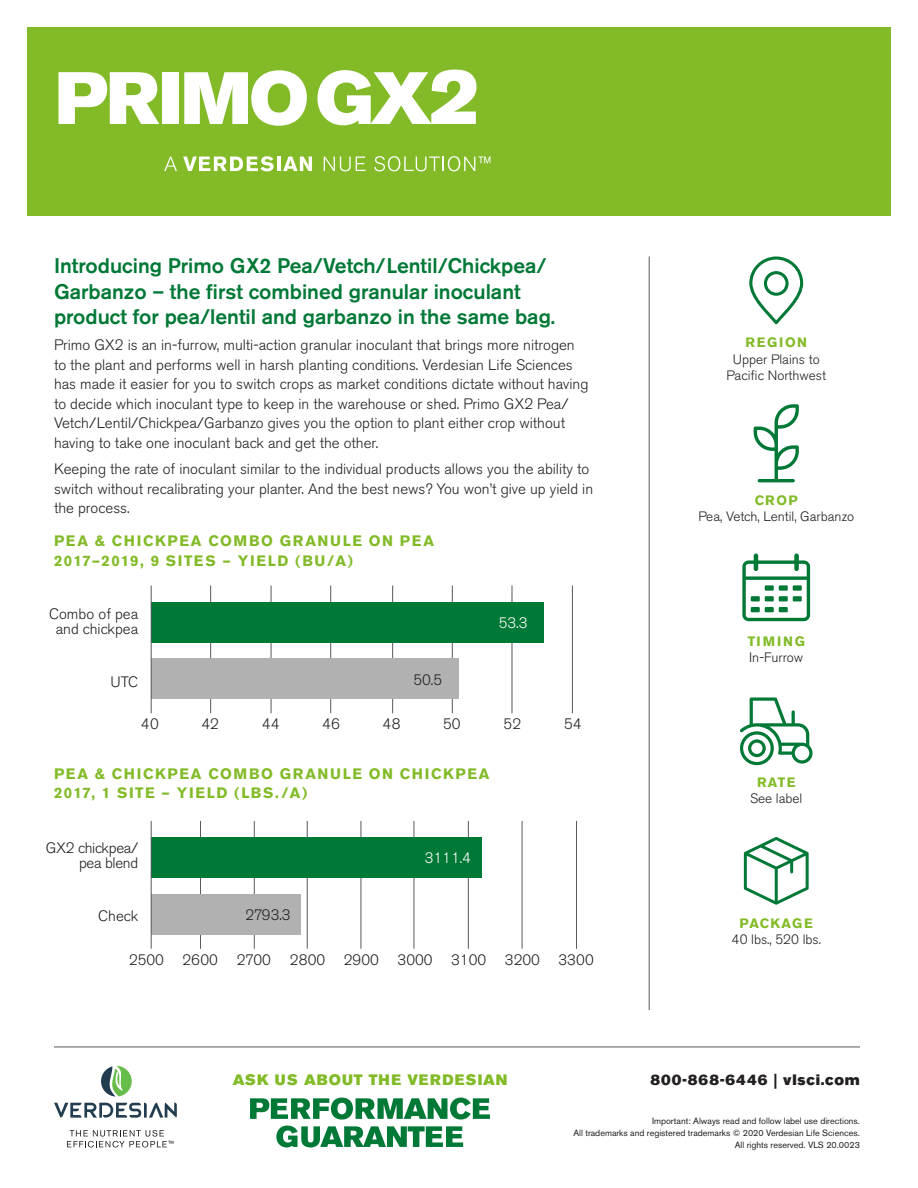
<style>
.page{position:relative;width:918px;height:1188px;background:#fff}
.page>*{position:absolute;margin:0;border:0;box-sizing:border-box;transform-origin:0 0}
.t1{font:500 21px/25.5px "Akzidenz Grotesk BE";color:#007836}
.t2{font:300 15px/19.5px "Akzidenz Grotesk BE";color:#231f20}
.t3{font:700 15px/19.5px "Akzidenz Grotesk BE";letter-spacing:.105em;color:#82bb27}
.t4{font:15px "Akzidenz Grotesk BE Super";letter-spacing:.08em;color:#82bb27}
.t5{font:15px "Akzidenz Grotesk BE Super";letter-spacing:.05em;color:#231f20}
.t6{font:300 15px/15px "Akzidenz Grotesk BE";letter-spacing:-.02em;color:#231f20;text-align:right}
.t7{font:300 15px "Akzidenz Grotesk BE";color:#fff}
.t8{font:300 13.5px/16.5px "Akzidenz Grotesk BE";color:#231f20;text-align:center}
.t9{font:700 13.5px "Akzidenz Grotesk BE";letter-spacing:.1em;color:#82bb27}
.t10{font:9px "Akzidenz Grotesk BE";color:#231f20}
.t11{font:9px "Akzidenz Grotesk Pro";color:#231f20}
</style>
<div class="page">
<div style="left:27px;top:27px;width:864px;height:189px;background:#82bb27"></div>
<svg style="left:58px;top:72px;width:101px;height:52px"></svg>
<div style="left:162px;top:72px;width:16px;height:52px;background:#fff"></div>
<svg style="left:184px;top:70px;width:123px;height:56px"></svg>
<svg style="left:317px;top:70px;width:160px;height:55px"></svg>
<svg style="left:164px;top:157px;width:13px;height:14px"></svg>
<svg style="left:183px;top:156px;width:91px;height:15px"></svg>
<hr style="left:277px;top:157px;width:4px;height:14px;background:#fff">
<svg style="left:283px;top:157px;width:29px;height:14px"></svg>
<svg style="left:324px;top:157px;width:42px;height:14px"></svg>
<svg style="left:374px;top:156px;width:116px;height:15px"></svg>
<hr style="left:649px;top:256px;width:1px;height:754px;background:#57585a">
<svg style="left:740px;top:697px;width:73px;height:68px"></svg>
<svg style="left:744px;top:837px;width:65px;height:68px"></svg>
<svg style="left:742px;top:553px;width:68px;height:68px"></svg>
<div style="left:779px;top:585px;width:9px;height:6px;background:#007836"></div>
<div style="left:793px;top:585px;width:9px;height:6px;background:#007836"></div>
<div style="left:793px;top:596px;width:9px;height:5px;background:#007836"></div>
<div style="left:779px;top:596px;width:9px;height:5px;background:#007836"></div>
<div style="left:779px;top:607px;width:9px;height:5px;background:#007836"></div>
<div style="left:765px;top:596px;width:9px;height:5px;background:#007836"></div>
<div style="left:765px;top:607px;width:9px;height:5px;background:#007836"></div>
<div style="left:751px;top:596px;width:9px;height:5px;background:#007836"></div>
<div style="left:751px;top:607px;width:9px;height:5px;background:#007836"></div>
<div style="left:765px;top:585px;width:9px;height:6px;background:#007836"></div>
<svg style="left:754px;top:404px;width:45px;height:78px"></svg>
<svg style="left:749px;top:256px;width:54px;height:68px"></svg>
<hr style="left:54px;top:1047px;width:806px;height:1px;background:#57585a">
<svg style="left:101px;top:1066px;width:31px;height:31px"></svg>
<svg style="left:54px;top:1103px;width:123px;height:15px"></svg>
<svg style="left:67px;top:1130px;width:106px;height:17px"></svg>
<svg style="left:250px;top:1098px;width:240px;height:22px"></svg>
<svg style="left:276px;top:1126px;width:187px;height:21px"></svg>
<hr style="left:271px;top:585px;width:1px;height:128px;background:#57585a">
<hr style="left:307px;top:821px;width:1px;height:128px;background:#57585a">
<hr style="left:210px;top:585px;width:1px;height:128px;background:#57585a">
<hr style="left:200px;top:821px;width:1px;height:128px;background:#57585a">
<hr style="left:254px;top:821px;width:1px;height:128px;background:#57585a">
<hr style="left:452px;top:585px;width:1px;height:128px;background:#57585a">
<hr style="left:468px;top:821px;width:1px;height:128px;background:#57585a">
<hr style="left:392px;top:585px;width:1px;height:128px;background:#57585a">
<hr style="left:414px;top:821px;width:1px;height:128px;background:#57585a">
<hr style="left:330px;top:585px;width:1px;height:128px;background:#57585a">
<hr style="left:361px;top:821px;width:1px;height:128px;background:#57585a">
<hr style="left:572px;top:585px;width:1px;height:128px;background:#57585a">
<hr style="left:576px;top:821px;width:1px;height:128px;background:#57585a">
<hr style="left:512px;top:585px;width:1px;height:128px;background:#57585a">
<hr style="left:522px;top:821px;width:1px;height:128px;background:#57585a">
<div style="left:152px;top:602px;width:392px;height:40px;background:#007836"></div>
<div style="left:152px;top:837px;width:330px;height:41px;background:#007836"></div>
<div style="left:152px;top:659px;width:307px;height:40px;background:#b1b1b1"></div>
<div style="left:152px;top:894px;width:149px;height:41px;background:#b1b1b1"></div>
<hr style="left:151px;top:585px;width:1px;height:128px;background:#57585a">
<hr style="left:151px;top:821px;width:1px;height:128px;background:#57585a">
<p class="t1" style="left:54px;top:253px;width:503px">Introducing Primo GX2 Pea/Vetch/Lentil/Chickpea/<br>Garbanzo – the first combined granular inoculant product for pea/lentil and garbanzo in the same bag.</p>
<p class="t2" style="left:54px;top:336px;width:536px">Primo GX2 is an in-furrow, multi-action granular inoculant that brings more nitrogen to the plant and performs well in harsh planting conditions. Verdesian Life Sciences has made it easier for you to switch crops as market conditions dictate without having to decide which inoculant type to keep in the warehouse or shed. Primo GX2 Pea/ Vetch/Lentil/Chickpea/Garbanzo gives you the option to plant either crop without having to take one inoculant back and get the other.</p>
<p class="t2" style="left:54px;top:460px;width:541px">Keeping the rate of inoculant similar to the individual products allows you the ability to switch without recalibrating your planter. And the best news? You won’t give up yield in the process.</p>
<p class="t3" style="left:54px;top:531px;width:382px">PEA &amp; CHICKPEA COMBO GRANULE ON PEA<br>2017–2019, 9 SITES – YIELD (BU/A)</p>
<p class="t2" style="left:49px;top:607px;width:91px;line-height:15px;text-align:center">Combo of pea and chickpea</p>
<p class="t2" style="left:110px;top:672px;width:29px">UTC</p>
<p class="t2" style="left:413px;top:670px;width:30px">50.5</p>
<p class="t7" style="left:499px;top:614px;width:30px">53.3</p>
<p class="t2" style="left:141px;top:715px;width:19px">40</p>
<p class="t2" style="left:202px;top:715px;width:19px">42</p>
<p class="t2" style="left:262px;top:715px;width:19px">44</p>
<p class="t2" style="left:322px;top:715px;width:19px">46</p>
<p class="t2" style="left:383px;top:715px;width:19px">48</p>
<p class="t2" style="left:443px;top:715px;width:19px">50</p>
<p class="t2" style="left:504px;top:715px;width:19px">52</p>
<p class="t2" style="left:564px;top:715px;width:19px">54</p>
<p class="t3" style="left:54px;top:764px;width:437px">PEA &amp; CHICKPEA COMBO GRANULE ON CHICKPEA<br>2017, 1 SITE – YIELD (LBS./A)</p>
<p class="t6" style="left:46px;top:841px;width:94px">GX2 chickpea/ pea blend</p>
<p class="t2" style="left:98px;top:906px;width:42px">Check</p>
<p class="t2" style="left:245px;top:905px;width:47px">2793.3</p>
<p class="t7" style="left:425px;top:850px;width:48px">3111.4</p>
<p class="t2" style="left:129px;top:950px;width:36px">2500</p>
<p class="t2" style="left:183px;top:950px;width:37px">2600</p>
<p class="t2" style="left:237px;top:950px;width:36px">2700</p>
<p class="t2" style="left:290px;top:950px;width:37px">2800</p>
<p class="t2" style="left:344px;top:950px;width:37px">2900</p>
<p class="t2" style="left:397px;top:950px;width:37px">3000</p>
<p class="t2" style="left:451px;top:950px;width:36px">3100</p>
<p class="t2" style="left:505px;top:950px;width:36px">3200</p>
<p class="t2" style="left:558px;top:950px;width:37px">3300</p>
<p class="t9" style="left:745px;top:334px;width:63px">REGION</p>
<p class="t8" style="left:726px;top:351px;width:101px">Upper Plains to<br>Pacific Northwest</p>
<p class="t9" style="left:755px;top:492px;width:45px">CROP</p>
<p class="t8" style="left:698px;top:508px;width:157px">Pea, Vetch, Lentil, Garbanzo</p>
<p class="t9" style="left:748px;top:633px;width:59px">TIMING</p>
<p class="t8" style="left:749px;top:649px;width:56px">In-Furrow</p>
<p class="t9" style="left:757px;top:774px;width:40px">RATE</p>
<p class="t8" style="left:750px;top:790px;width:54px">See label</p>
<p class="t9" style="left:740px;top:915px;width:75px">PACKAGE</p>
<p class="t8" style="left:732px;top:931px;width:91px">40 lbs., 520 lbs.</p>
<p class="t4" style="left:233px;top:1071px;width:276px">ASK US ABOUT THE VERDESIAN</p>
<p class="t5" style="left:650px;top:1071px;width:211px">800-868-6446 | vlsci.com</p>
<p class="t10" style="left:652px;top:1115px;width:209px">Important: Always read and follow label use directions.</p>
<p class="t11" style="left:573px;top:1127px;width:288px">All trademarks and registered trademarks © 2020 Verdesian Life Sciences.</p>
<p class="t10" style="left:735px;top:1139px;width:127px">All rights reserved. VLS 20.0023</p>
</div>
